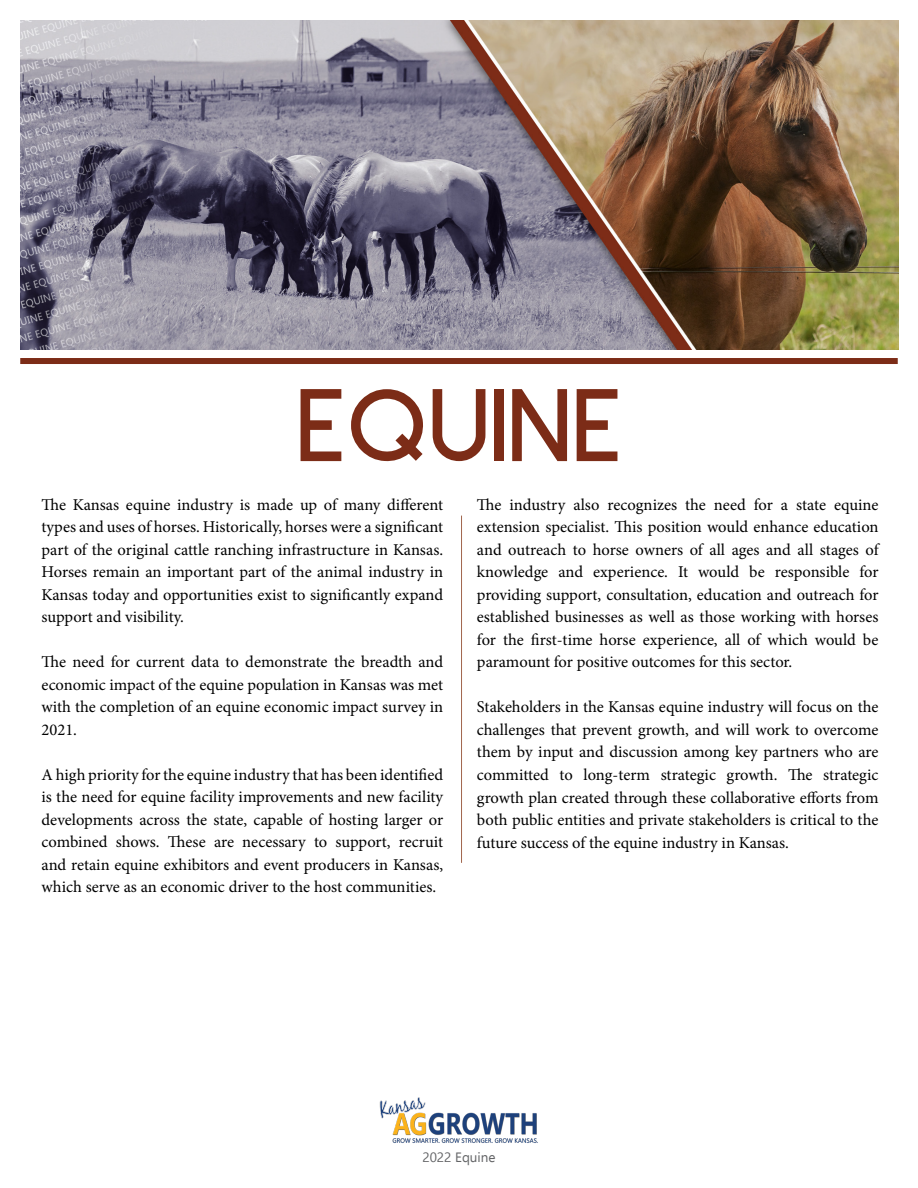
<style>
.page{position:relative;width:918px;height:1188px;background:#fff}
.page>*{position:absolute;margin:0;border:0;box-sizing:border-box;transform-origin:0 0}
.t1{font:96px "Stark";color:#7c2c17}
.t2{font:16.5px/22.5px "Minion Pro";color:#000;text-align:justify}
.t3{font:13.5px "Ebrima";color:#636466}
</style>
<div class="page">
<div style="left:20px;top:358px;width:878px;height:6px;background:#7c2c17"></div>
<img style="left:379px;top:1097px;width:159px;height:46px">
<hr style="left:461px;top:516px;width:1px;height:347px;background:#a1654d">
<img style="left:20px;top:20px;width:878px;height:329px">
<h1 class="t1" style="left:296px;top:352px;width:328px">EQUINE</h1>
<p class="t2" style="left:42px;top:493px;width:403px">The Kansas equine industry is made up of many different types and uses of horses. Historically, horses were a significant part of the original cattle ranching infrastructure in Kansas.<br>Horses remain an important part of the animal industry in Kansas today and opportunities exist to significantly expand support and visibility.</p>
<p class="t2" style="left:42px;top:651px;width:403px">The need for current data to demonstrate the breadth and economic impact of the equine population in Kansas was met with the completion of an equine economic impact survey in 2021.</p>
<p class="t2" style="left:42px;top:763px;width:403px">A high priority for the equine industry that has been identified is the need for equine facility improvements and new facility developments across the state, capable of hosting larger or combined shows. These are necessary to support, recruit and retain equine exhibitors and event producers in Kansas, which serve as an economic driver to the host communities.</p>
<p class="t2" style="left:477px;top:494px;width:403px">The industry also recognizes the need for a state equine extension specialist. This position would enhance education and outreach to horse owners of all ages and all stages of knowledge and experience. It would be responsible for providing support, consultation, education and outreach for established businesses as well as those working with horses for the first-time horse experience, all of which would be paramount for positive outcomes for this sector.</p>
<p class="t2" style="left:477px;top:696px;width:403px">Stakeholders in the Kansas equine industry will focus on the challenges that prevent growth, and will work to overcome them by input and discussion among key partners who are committed to long-term strategic growth. The strategic growth plan created through these collaborative efforts from both public entities and private stakeholders is critical to the future success of the equine industry in Kansas.</p>
<p class="t3" style="left:422px;top:1148px;width:75px">2022 Equine</p>
</div>
